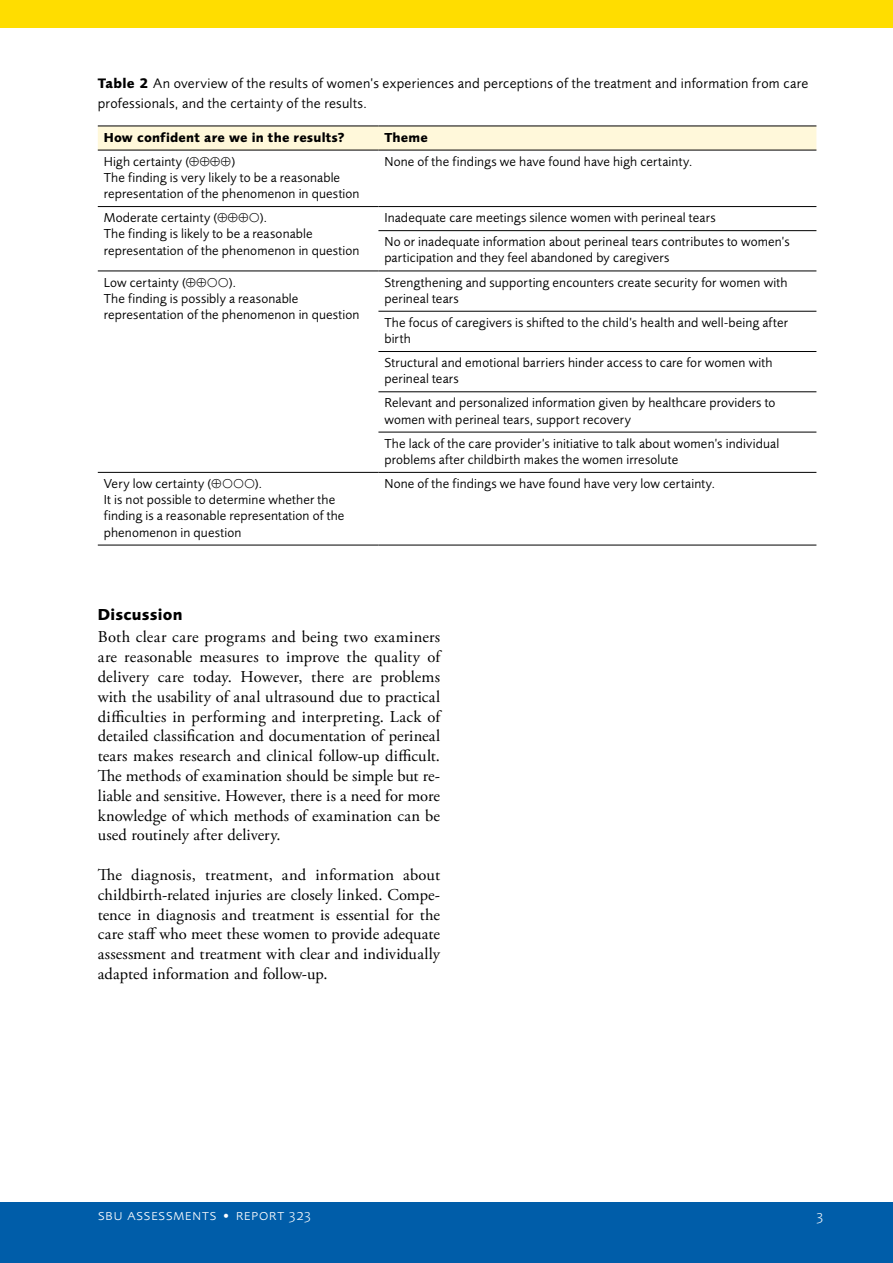
<style>
.page{position:relative;width:893px;height:1263px;background:#fff}
.page>*{position:absolute;margin:0;border:0;box-sizing:border-box;transform-origin:0 0}
.Brödtext{font:16.5px/19.8px "Adobe Garamond Pro";letter-spacing:.005em;color:#000;text-align:justify}
.Rubrik_1_i_brödtext{font:700 16.5px "Foundry Sans";letter-spacing:.01em;color:#000}
.t1{font:300 15.45px "Foundry Sans Expert";letter-spacing:.03em;color:#fff}
.t2{font:14.25px/19.8px "Foundry Sans";letter-spacing:.02em;color:#000}
.Tabelltext{font:13.5px/16.2px "Foundry Sans";letter-spacing:.01em;color:#000}
.Kolumnrubriker{font:700 13.5px "Foundry Sans";letter-spacing:.015em;color:#000}
.s1{font-weight:700}
</style>
<div class="page">
<div style="left:0;top:0;width:893px;height:28px;background:#fd0"></div>
<div style="left:0;top:1202px;width:893px;height:61px;background:#005da9"></div>
<div style="left:98px;top:127px;width:718px;height:23px;background:#fff8da"></div>
<hr style="left:98px;top:206px;width:280px;height:1px;background:#000">
<hr style="left:378px;top:206px;width:438px;height:1px;background:#000">
<hr style="left:378px;top:230px;width:438px;height:1px;background:#000">
<hr style="left:98px;top:271px;width:280px;height:1px;background:#000">
<hr style="left:378px;top:271px;width:438px;height:1px;background:#000">
<hr style="left:378px;top:311px;width:438px;height:1px;background:#000">
<hr style="left:378px;top:351px;width:438px;height:1px;background:#000">
<hr style="left:378px;top:391px;width:438px;height:1px;background:#000">
<hr style="left:378px;top:432px;width:438px;height:1px;background:#000">
<hr style="left:98px;top:472px;width:280px;height:1px;background:#000">
<hr style="left:378px;top:472px;width:438px;height:1px;background:#000">
<hr style="left:98px;top:545px;width:280px;height:1px;background:#000">
<hr style="left:378px;top:545px;width:438px;height:1px;background:#000">
<hr style="left:98px;top:126px;width:280px;height:1px;background:#000">
<hr style="left:98px;top:150px;width:280px;height:1px;background:#000">
<hr style="left:378px;top:126px;width:438px;height:1px;background:#000">
<hr style="left:378px;top:150px;width:438px;height:1px;background:#000">
<h5 class="t2" style="left:98px;top:73px;width:712px"><span class="s1">Table 2</span> An overview of the results of women’s experiences and perceptions of the treatment and information from care professionals, and the certainty of the results.</h5>
<p class="Kolumnrubriker" style="left:104px;top:129px;width:242px">How confident are we in the results?</p>
<p class="Kolumnrubriker" style="left:384px;top:129px;width:45px">Theme</p>
<p class="Tabelltext" style="left:104px;top:153px;width:87px">High certainty (</p>
<p class="Tabelltext" style="left:231px;top:153px;width:6px">)</p>
<p class="Tabelltext" style="left:104px;top:169px;width:257px">The finding is very likely to be a reasonable representation of the phenomenon in question</p>
<p class="Tabelltext" style="left:384px;top:153px;width:310px">None of the findings we have found have high certainty.</p>
<p class="Tabelltext" style="left:104px;top:209px;width:115px">Moderate certainty (</p>
<p class="Tabelltext" style="left:259px;top:209px;width:9px">).</p>
<p class="Tabelltext" style="left:104px;top:226px;width:257px">The finding is likely to be a reasonable representation of the phenomenon in question</p>
<p class="Tabelltext" style="left:104px;top:274px;width:84px">Low certainty (</p>
<p class="Tabelltext" style="left:228px;top:274px;width:9px">).</p>
<p class="Tabelltext" style="left:104px;top:290px;width:257px">The finding is possibly a reasonable representation of the phenomenon in question</p>
<p class="Tabelltext" style="left:104px;top:475px;width:110px">Very low certainty (</p>
<p class="Tabelltext" style="left:255px;top:475px;width:9px">).</p>
<p class="Tabelltext" style="left:104px;top:491px;width:242px">It is not possible to determine whether the finding is a reasonable representation of the phenomenon in question</p>
<p class="Tabelltext" style="left:384px;top:209px;width:333px">Inadequate care meetings silence women with perineal tears</p>
<p class="Tabelltext" style="left:384px;top:234px;width:407px">No or inadequate information about perineal tears contributes to women’s participation and they feel abandoned by caregivers</p>
<p class="Tabelltext" style="left:384px;top:274px;width:405px">Strengthening and supporting encounters create security for women with perineal tears</p>
<p class="Tabelltext" style="left:384px;top:314px;width:405px">The focus of caregivers is shifted to the child’s health and well-being after birth</p>
<p class="Tabelltext" style="left:384px;top:354px;width:390px">Structural and emotional barriers hinder access to care for women with perineal tears</p>
<p class="Tabelltext" style="left:384px;top:395px;width:393px">Relevant and personalized information given by healthcare providers to women with perineal tears, support recovery</p>
<p class="Tabelltext" style="left:384px;top:435px;width:396px">The lack of the care provider’s initiative to talk about women’s individual problems after childbirth makes the women irresolute</p>
<p class="Tabelltext" style="left:384px;top:475px;width:332px">None of the findings we have found have very low certainty.</p>
<h4 class="Rubrik_1_i_brödtext" style="left:98px;top:604px;width:86px">Discussion</h4>
<p class="Brödtext" style="left:98px;top:628px;width:344px">Both clear care programs and being two examiners are reasonable measures to improve the quality of delivery care today. However, there are problems with the usability of anal ultrasound due to practical difficulties in performing and interpreting. Lack of detailed classification and documentation of perineal tears makes research and clinical follow-up difficult.<br>The methods of examination should be simple but re&shy;liable and sensitive. However, there is a need for more knowledge of which methods of examination can be used routinely after delivery.</p>
<p class="Brödtext" style="left:98px;top:865px;width:344px">The diagnosis, treatment, and information about childbirth-related injuries are closely linked. Compe&shy;tence in diagnosis and treatment is essential for the care staff who meet these women to provide adequate assessment and treatment with clear and individually adapted information and follow-up.</p>
<p class="t1" style="left:98px;top:1206px;width:214px">sbu assessments • report 323</p>
<p class="t1" style="left:816px;top:1206px;width:8px">3</p>
</div>
